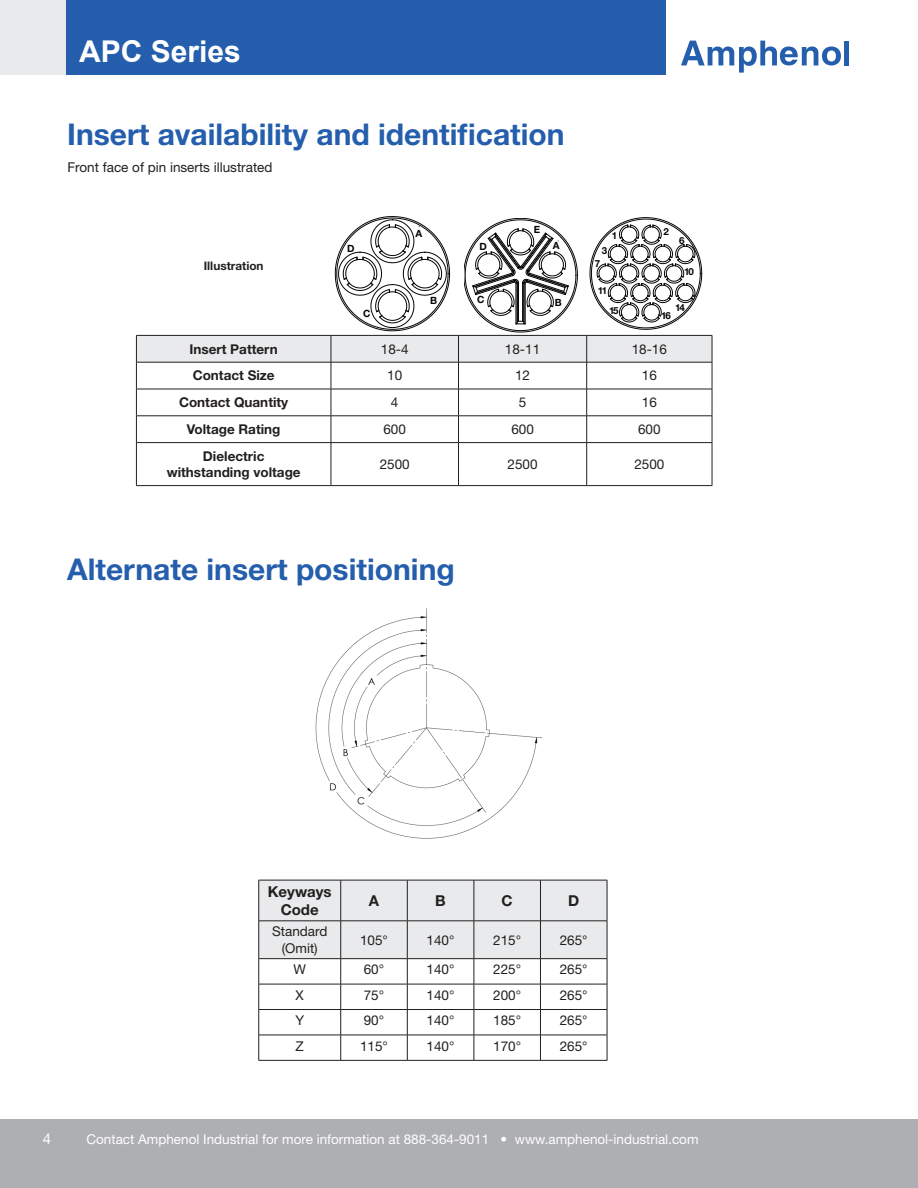
<style>
.page{position:relative;width:918px;height:1188px;background:#fff}
.page>*{position:absolute;margin:0;border:0;box-sizing:border-box;transform-origin:0 0}
.t1{font:700 30px "Helvetica Neue LT Std";color:#245eac}
.t2{font:700 30px "Arial";color:#fff}
.t3{font:700 15px/18px "Helvetica Neue LT Std";color:#231f20;text-align:center}
.t4{font:15px "Helvetica Neue LT Std";color:#fff}
.t5{font:13.5px/16.2px "Helvetica Neue LT Std";color:#231f20;text-align:center}
.t6{font:13.5px "Helvetica Neue LT Std";color:#fff}
.t7{font:700 13.5px/16.2px "Helvetica Neue LT Std";color:#231f20;text-align:center}
.t8{font:700 11.85px "Helvetica Neue LT Std";color:#231f20}
.t9{font:700 9.9px "Helvetica Neue LT Std";color:#050504}
.t10{font:700 9.75px "Helvetica Neue LT Std";letter-spacing:-.13em;color:#050504}
</style>
<div class="page">
<div style="left:0;top:0;width:665px;height:74px;background:#e9eaeb"></div>
<div style="left:66px;top:0;width:599px;height:74px;background:#245eac"></div>
<div style="left:0;top:1119px;width:918px;height:69px;background:#aeafb3"></div>
<svg style="left:681px;top:41px;width:160px;height:32px"></svg>
<div style="left:844px;top:41px;width:5px;height:24px;background:#245eac"></div>
<hr style="left:136px;top:442px;width:195px;height:1px;background:#231f20">
<hr style="left:136px;top:443px;width:1px;height:42px;background:#231f20">
<hr style="left:331px;top:442px;width:128px;height:1px;background:#231f20">
<hr style="left:331px;top:443px;width:1px;height:42px;background:#231f20">
<hr style="left:459px;top:442px;width:128px;height:1px;background:#231f20">
<hr style="left:458px;top:443px;width:1px;height:42px;background:#231f20">
<hr style="left:587px;top:442px;width:125px;height:1px;background:#231f20">
<hr style="left:586px;top:443px;width:1px;height:42px;background:#231f20">
<hr style="left:712px;top:443px;width:1px;height:42px;background:#231f20">
<hr style="left:136px;top:485px;width:195px;height:1px;background:#231f20">
<hr style="left:331px;top:485px;width:128px;height:1px;background:#231f20">
<hr style="left:459px;top:485px;width:128px;height:1px;background:#231f20">
<hr style="left:587px;top:485px;width:125px;height:1px;background:#231f20">
<svg style="left:136px;top:216px;width:577px;height:226px"></svg>
<svg style="left:258px;top:880px;width:350px;height:180px"></svg>
<hr style="left:259px;top:1060px;width:82px;height:1px;background:#231f20">
<hr style="left:341px;top:1060px;width:66px;height:1px;background:#231f20">
<hr style="left:407px;top:1060px;width:67px;height:1px;background:#231f20">
<hr style="left:474px;top:1060px;width:66px;height:1px;background:#231f20">
<hr style="left:540px;top:1060px;width:67px;height:1px;background:#231f20">
<hr style="left:407px;top:880px;width:1px;height:41px;background:#231f20">
<hr style="left:474px;top:880px;width:1px;height:41px;background:#231f20">
<hr style="left:540px;top:880px;width:1px;height:41px;background:#231f20">
<hr style="left:259px;top:880px;width:82px;height:1px;background:#231f20">
<hr style="left:258px;top:880px;width:1px;height:41px;background:#231f20">
<hr style="left:340px;top:880px;width:1px;height:41px;background:#231f20">
<hr style="left:259px;top:921px;width:82px;height:1px;background:#231f20">
<img style="left:315px;top:608px;width:227px;height:231px">
<h1 class="t2" style="left:79px;top:31px;width:163px">APC Series</h1>
<p class="t1" style="left:67px;top:116px;width:499px">Insert availability and identification</p>
<p class="t5" style="left:68px;top:159px;width:207px">Front face of pin inserts illustrated</p>
<p class="t8" style="left:204px;top:259px;width:61px">Illustration</p>
<p class="t9" style="left:415px;top:227px;width:8px">A</p>
<p class="t9" style="left:534px;top:223px;width:8px">E</p>
<p class="t10" style="left:612px;top:230px;width:7px">1</p>
<p class="t9" style="left:347px;top:242px;width:9px">D</p>
<p class="t9" style="left:553px;top:239px;width:8px">A</p>
<p class="t9" style="left:480px;top:240px;width:9px">D</p>
<p class="t10" style="left:602px;top:245px;width:7px">3</p>
<p class="t10" style="left:663px;top:225px;width:7px">2</p>
<p class="t10" style="left:679px;top:234px;width:7px">6</p>
<p class="t10" style="left:595px;top:257px;width:7px">7</p>
<p class="t10" style="left:598px;top:284px;width:11px">11</p>
<p class="t10" style="left:684px;top:265px;width:11px">10</p>
<p class="t9" style="left:363px;top:307px;width:9px">C</p>
<p class="t9" style="left:430px;top:294px;width:9px">B</p>
<p class="t9" style="left:477px;top:294px;width:9px">C</p>
<p class="t9" style="left:555px;top:297px;width:8px">B</p>
<p class="t10" style="left:609px;top:305px;width:11px">15</p>
<p class="t10" style="left:675px;top:302px;width:11px">14</p>
<p class="t10" style="left:661px;top:310px;width:11px">16</p>
<p class="t7" style="left:190px;top:340px;width:90px">Insert Pattern</p>
<p class="t5" style="left:381px;top:341px;width:29px">18-4</p>
<p class="t5" style="left:505px;top:341px;width:37px">18-11</p>
<p class="t5" style="left:632px;top:341px;width:37px">18-16</p>
<p class="t7" style="left:193px;top:367px;width:84px">Contact Size</p>
<p class="t5" style="left:387px;top:367px;width:17px">10</p>
<p class="t5" style="left:515px;top:367px;width:17px">12</p>
<p class="t5" style="left:642px;top:367px;width:17px">16</p>
<p class="t7" style="left:179px;top:394px;width:111px">Contact Quantity</p>
<p class="t5" style="left:391px;top:394px;width:9px">4</p>
<p class="t5" style="left:519px;top:394px;width:9px">5</p>
<p class="t5" style="left:642px;top:394px;width:17px">16</p>
<p class="t7" style="left:187px;top:421px;width:95px">Voltage Rating</p>
<p class="t5" style="left:383px;top:421px;width:24px">600</p>
<p class="t5" style="left:511px;top:421px;width:24px">600</p>
<p class="t5" style="left:638px;top:421px;width:24px">600</p>
<p class="t7" style="left:167px;top:448px;width:135px">Dielectric withstanding voltage</p>
<p class="t5" style="left:380px;top:456px;width:32px">2500</p>
<p class="t5" style="left:508px;top:456px;width:32px">2500</p>
<p class="t5" style="left:634px;top:456px;width:32px">2500</p>
<p class="t1" style="left:67px;top:551px;width:389px">Alternate insert positioning</p>
<p class="t3" style="left:268px;top:882px;width:65px">Keyways<br>Code</p>
<p class="t3" style="left:369px;top:891px;width:12px">A</p>
<p class="t3" style="left:435px;top:891px;width:12px">B</p>
<p class="t3" style="left:502px;top:891px;width:13px">C</p>
<p class="t3" style="left:568px;top:891px;width:13px">D</p>
<p class="t5" style="left:272px;top:923px;width:57px">Standard (Omit)</p>
<p class="t5" style="left:360px;top:931px;width:29px">105°</p>
<p class="t5" style="left:427px;top:931px;width:29px">140°</p>
<p class="t5" style="left:493px;top:931px;width:29px">215°</p>
<p class="t5" style="left:560px;top:931px;width:29px">265°</p>
<p class="t5" style="left:293px;top:961px;width:14px">W</p>
<p class="t5" style="left:364px;top:961px;width:22px">60°</p>
<p class="t5" style="left:427px;top:961px;width:29px">140°</p>
<p class="t5" style="left:493px;top:961px;width:29px">225°</p>
<p class="t5" style="left:560px;top:961px;width:29px">265°</p>
<p class="t5" style="left:296px;top:987px;width:10px">X</p>
<p class="t5" style="left:364px;top:987px;width:22px">75°</p>
<p class="t5" style="left:427px;top:987px;width:29px">140°</p>
<p class="t5" style="left:493px;top:987px;width:29px">200°</p>
<p class="t5" style="left:560px;top:987px;width:29px">265°</p>
<p class="t5" style="left:295px;top:1012px;width:10px">Y</p>
<p class="t5" style="left:364px;top:1012px;width:22px">90°</p>
<p class="t5" style="left:427px;top:1012px;width:29px">140°</p>
<p class="t5" style="left:493px;top:1012px;width:29px">185°</p>
<p class="t5" style="left:560px;top:1012px;width:29px">265°</p>
<p class="t5" style="left:296px;top:1037px;width:10px">Z</p>
<p class="t5" style="left:360px;top:1037px;width:29px">115°</p>
<p class="t5" style="left:427px;top:1037px;width:29px">140°</p>
<p class="t5" style="left:493px;top:1037px;width:29px">170°</p>
<p class="t5" style="left:560px;top:1037px;width:29px">265°</p>
<p class="t4" style="left:43px;top:1129px;width:10px">4</p>
<p class="t6" style="left:86px;top:1131px;width:614px">Contact Amphenol Industrial for more information at 888-364-9011 • www.amphenol-industrial.com</p>
</div>
